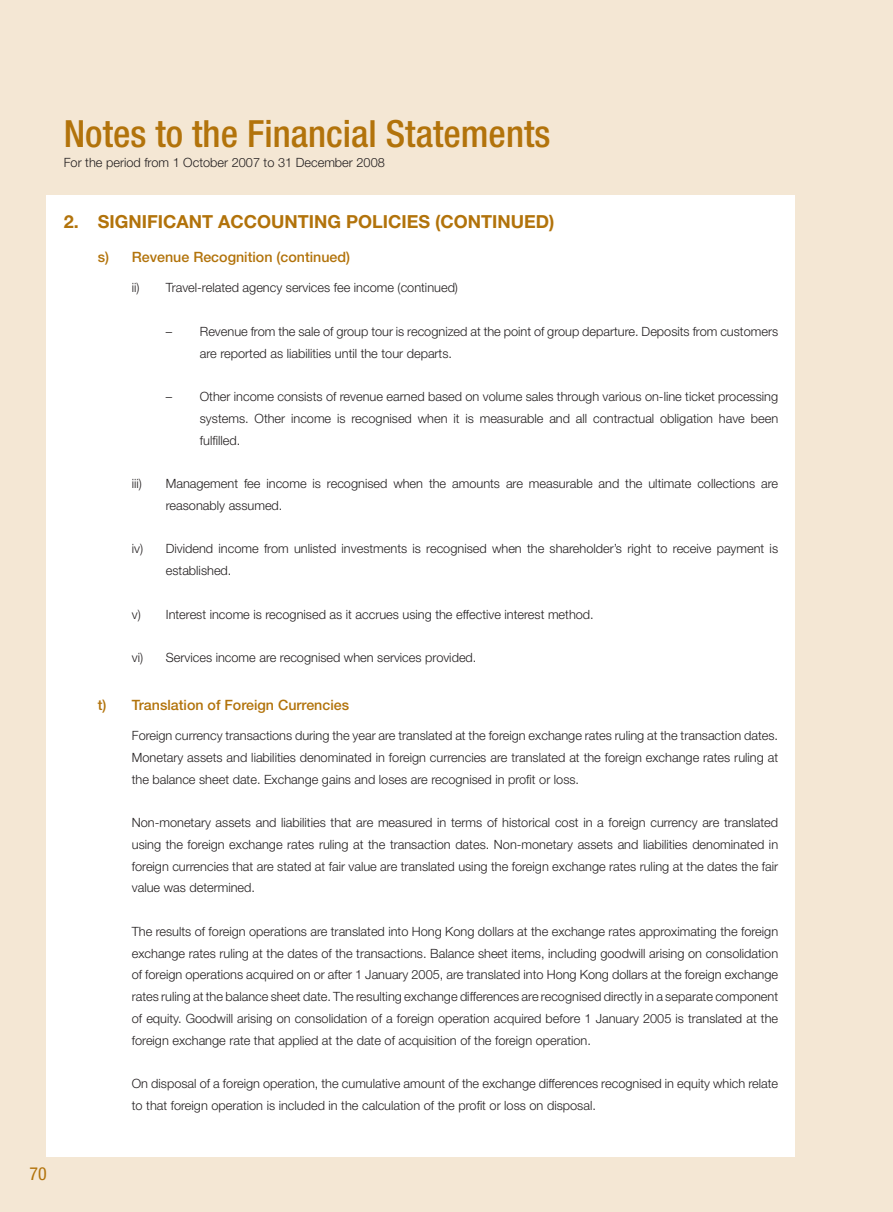
<style>
.page{position:relative;width:893px;height:1212px;background:#f4e7d4}
.page>*{position:absolute;margin:0;border:0;box-sizing:border-box;transform-origin:0 0}
.t1{font:500 condensed 37.5px "Helvetica Neue LT Std";color:#b2730b}
.t2{font:700 18px "Helvetica Neue LT Std";color:#b2730b}
.t3{font:condensed 18px "Helvetica Neue LT Std";color:#b2730b}
.t4{font:500 14.25px "Helvetica Neue LT Std";color:#b2730b}
.t5{font:300 12.75px/21.8px "Helvetica Neue LT Std";color:#231f20}
</style>
<div class="page">
<div style="left:47px;top:196px;width:748px;height:961px;background:#fff"></div>
<h1 class="t1" style="left:64px;top:121px;width:488px">Notes to the Financial Statements</h1>
<p class="t5" style="left:64px;top:153px;width:323px">For the period from 1 October 2007 to 31 December 2008</p>
<h2 class="t2" style="left:64px;top:211px;width:492px">2. SIGNIFICANT ACCOUNTING POLICIES (CONTINUED)</h2>
<p class="t4" style="left:98px;top:249px;width:254px">s) Revenue Recognition (continued)</p>
<p class="t5" style="left:132px;top:278px;width:328px">ii) Travel-related agency services fee income (continued)</p>
<p class="t5" style="left:200px;top:322px;width:580px;text-indent:-34px">– Revenue from the sale of group tour is recognized at the point of group departure. Deposits from customers are reported as liabilities until the tour departs.</p>
<p class="t5" style="left:200px;top:387px;width:580px;text-align:justify;text-indent:-34px">– Other income consists of revenue earned based on volume sales through various on-line ticket processing systems. Other income is recognised when it is measurable and all contractual obligation have been fulfilled.</p>
<p class="t5" style="left:132px;top:474px;width:12px">iii)</p>
<p class="t5" style="left:166px;top:474px;width:614px">Management fee income is recognised when the amounts are measurable and the ultimate collections are reasonably assumed.</p>
<p class="t5" style="left:166px;top:539px;width:614px;text-indent:-34px">iv) Dividend income from unlisted investments is recognised when the shareholder’s right to receive payment is established.</p>
<p class="t5" style="left:132px;top:604px;width:463px">v) Interest income is recognised as it accrues using the effective interest method.</p>
<p class="t5" style="left:132px;top:648px;width:346px">vi) Services income are recognised when services provided.</p>
<p class="t4" style="left:98px;top:697px;width:253px">t) Translation of Foreign Currencies</p>
<p class="t5" style="left:132px;top:726px;width:648px;text-align:justify">Foreign currency transactions during the year are translated at the foreign exchange rates ruling at the transaction dates.<br>Monetary assets and liabilities denominated in foreign currencies are translated at the foreign exchange rates ruling at the balance sheet date. Exchange gains and loses are recognised in profit or loss.</p>
<p class="t5" style="left:132px;top:813px;width:648px;text-align:justify">Non-monetary assets and liabilities that are measured in terms of historical cost in a foreign currency are translated using the foreign exchange rates ruling at the transaction dates. Non-monetary assets and liabilities denominated in foreign currencies that are stated at fair value are translated using the foreign exchange rates ruling at the dates the fair value was determined.</p>
<p class="t5" style="left:132px;top:922px;width:648px;text-align:justify">The results of foreign operations are translated into Hong Kong dollars at the exchange rates approximating the foreign exchange rates ruling at the dates of the transactions. Balance sheet items, including goodwill arising on consolidation of foreign operations acquired on or after 1 January 2005, are translated into Hong Kong dollars at the foreign exchange rates ruling at the balance sheet date. The resulting exchange differences are recognised directly in a separate component of equity. Goodwill arising on consolidation of a foreign operation acquired before 1 January 2005 is translated at the foreign exchange rate that applied at the date of acquisition of the foreign operation.</p>
<p class="t5" style="left:132px;top:1074px;width:648px">On disposal of a foreign operation, the cumulative amount of the exchange differences recognised in equity which relate to that foreign operation is included in the calculation of the profit or loss on disposal.</p>
<h2 class="t3" style="left:29px;top:1167px;width:19px">70</h2>
</div>
